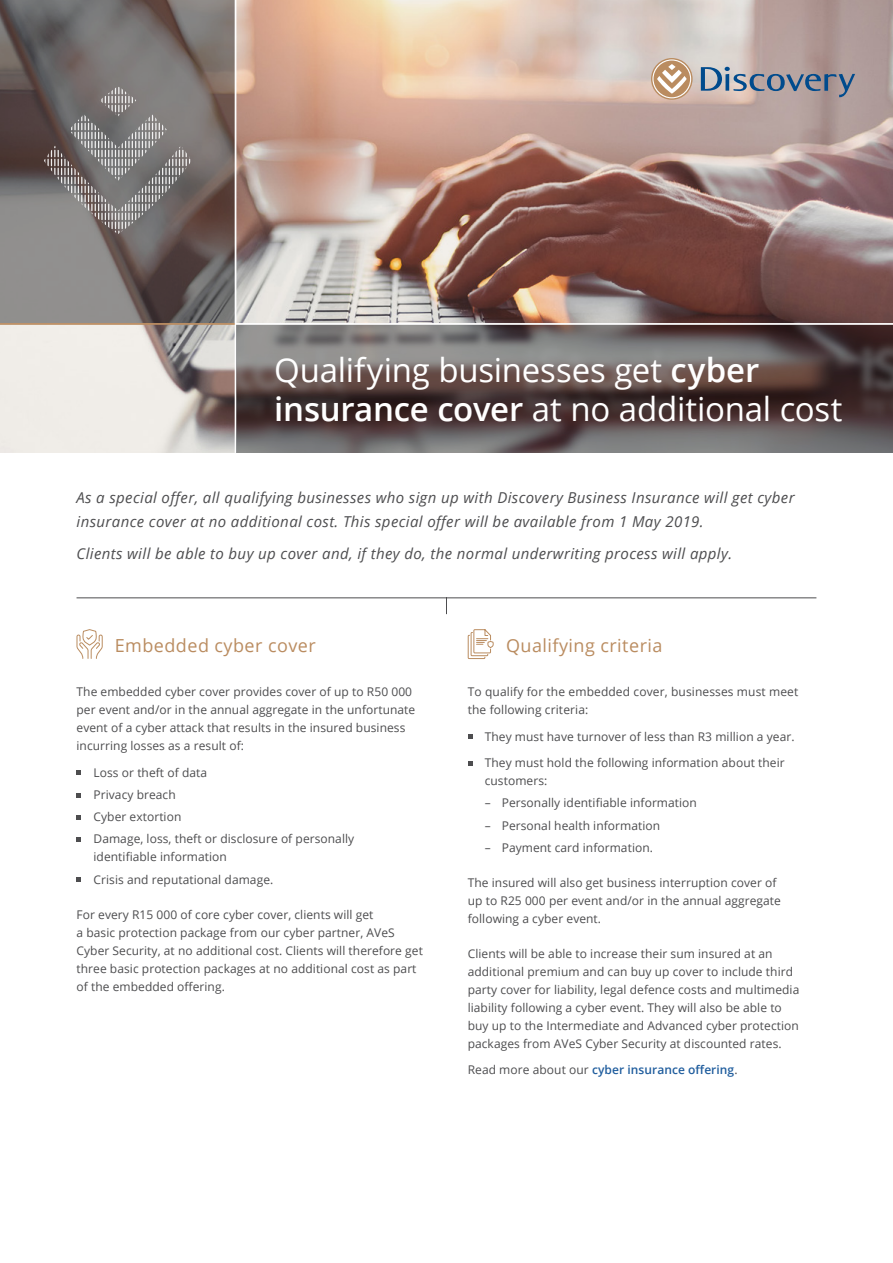
<style>
.page{position:relative;width:893px;height:1263px;background:#fff}
.page>*{position:absolute;margin:0;border:0;box-sizing:border-box;transform-origin:0 0}
.t1{font:33px/39px "Open Sans";letter-spacing:-.005em;color:#fff}
.t2{font:18px "Open Sans";letter-spacing:.025em;color:#ba8c60}
.t3{font:italic 15px/24px "Open Sans";letter-spacing:.025em;color:#4d4d4f}
.t4{font:12px/18px "Open Sans";letter-spacing:.005em;color:#4d4d4f}
.t5{font:600 12px "Open Sans";letter-spacing:.005em;color:#215e9e}
.s1{font-weight:600}
.s2{font-weight:400;color:#4d4d4f}
</style>
<div class="page">
<hr style="left:77px;top:597px;width:739px;height:1px;background:#4d4d4f">
<svg style="left:446px;top:598px;width:1px;height:16px"></svg>
<svg style="left:77px;top:771px;width:4px;height:4px"></svg>
<svg style="left:77px;top:793px;width:4px;height:4px"></svg>
<svg style="left:77px;top:815px;width:4px;height:4px"></svg>
<svg style="left:77px;top:837px;width:4px;height:5px"></svg>
<svg style="left:77px;top:878px;width:4px;height:4px"></svg>
<svg style="left:468px;top:735px;width:4px;height:4px"></svg>
<svg style="left:468px;top:761px;width:4px;height:4px"></svg>
<svg style="left:76px;top:629px;width:27px;height:30px"></svg>
<svg style="left:467px;top:629px;width:27px;height:30px"></svg>
<img style="left:0;top:0;width:893px;height:453px">
<svg style="left:651px;top:58px;width:42px;height:42px"></svg>
<svg style="left:701px;top:67px;width:154px;height:30px;background:#9396a1"></svg>
<svg style="left:0;top:0;width:235px;height:323px;background:#726b69"></svg>
<svg style="left:44px;top:86px;width:150px;height:148px;background:#7d7978"></svg>
<svg style="left:45px;top:307px;width:149px;height:1px"></svg>
<hr style="left:235px;top:0;width:1px;height:453px;background:#fff">
<hr style="left:0;top:323px;width:235px;height:2px;background:#ba8c60">
<svg style="left:236px;top:325px;width:657px;height:128px;background:#615554"></svg>
<hr style="left:236px;top:323px;width:657px;height:2px;background:#fff">
<h1 class="t1" style="left:274px;top:350px;width:570px">Qualifying businesses get <span class="s1">cyber insurance cover</span> at no additional cost</h1>
<p class="t3" style="left:77px;top:485px;width:720px">As a special offer, all qualifying businesses who sign up with Discovery Business Insurance will get cyber insurance cover at no additional cost. This special offer will be available from 1 May 2019.</p>
<p class="t3" style="left:77px;top:541px;width:657px">Clients will be able to buy up cover and, if they do, the normal underwriting process will apply.</p>
<h2 class="t2" style="left:115px;top:634px;width:203px">Embedded cyber cover</h2>
<p class="t4" style="left:77px;top:682px;width:340px">The embedded cyber cover provides cover of up to R50 000 per event and/or in the annual aggregate in the unfortunate event of a cyber attack that results in the insured business incurring losses as a result of:</p>
<p class="t4" style="left:94px;top:761px;width:262px;line-height:22.2px">Loss or theft of data<br>Privacy breach<br>Cyber extortion<br>Damage, loss, theft or disclosure of personally</p>
<p class="t4" style="left:94px;top:845px;width:181px;line-height:22.2px">identifiable information<br>Crisis and reputational damage.</p>
<p class="t4" style="left:77px;top:905px;width:348px">For every R15 000 of core cyber cover, clients will get<br>a basic protection package from our cyber partner, AVeS Cyber Security, at no additional cost. Clients will therefore get three basic protection packages at no additional cost as part of the embedded offering.</p>
<h2 class="t2" style="left:506px;top:634px;width:158px">Qualifying criteria</h2>
<p class="t4" style="left:468px;top:682px;width:332px">To qualify for the embedded cover, businesses must meet the following criteria:</p>
<p class="t4" style="left:485px;top:727px;width:311px">They must have turnover of less than R3 million a year.</p>
<p class="t4" style="left:485px;top:753px;width:301px">They must hold the following information about their customers:</p>
<p class="t4" style="left:485px;top:793px;width:214px">– Personally identifiable information</p>
<p class="t4" style="left:485px;top:816px;width:177px">– Personal health information</p>
<p class="t4" style="left:485px;top:838px;width:170px">– Payment card information.</p>
<p class="t4" style="left:468px;top:873px;width:315px">The insured will also get business interruption cover of up to R25 000 per event and/or in the annual aggregate following a cyber event.</p>
<p class="t4" style="left:468px;top:944px;width:333px">Clients will be able to increase their sum insured at an additional premium and can buy up cover to include third party cover for liability, legal defence costs and multimedia liability following a cyber event. They will also be able to buy up to the Intermediate and Advanced cyber protection packages from AVeS Cyber Security at discounted rates.</p>
<p class="t5" style="left:468px;top:1062px;width:271px"><span class="s2">Read more about our</span> cyber insurance offering<span class="s2">.</span></p>
</div>
